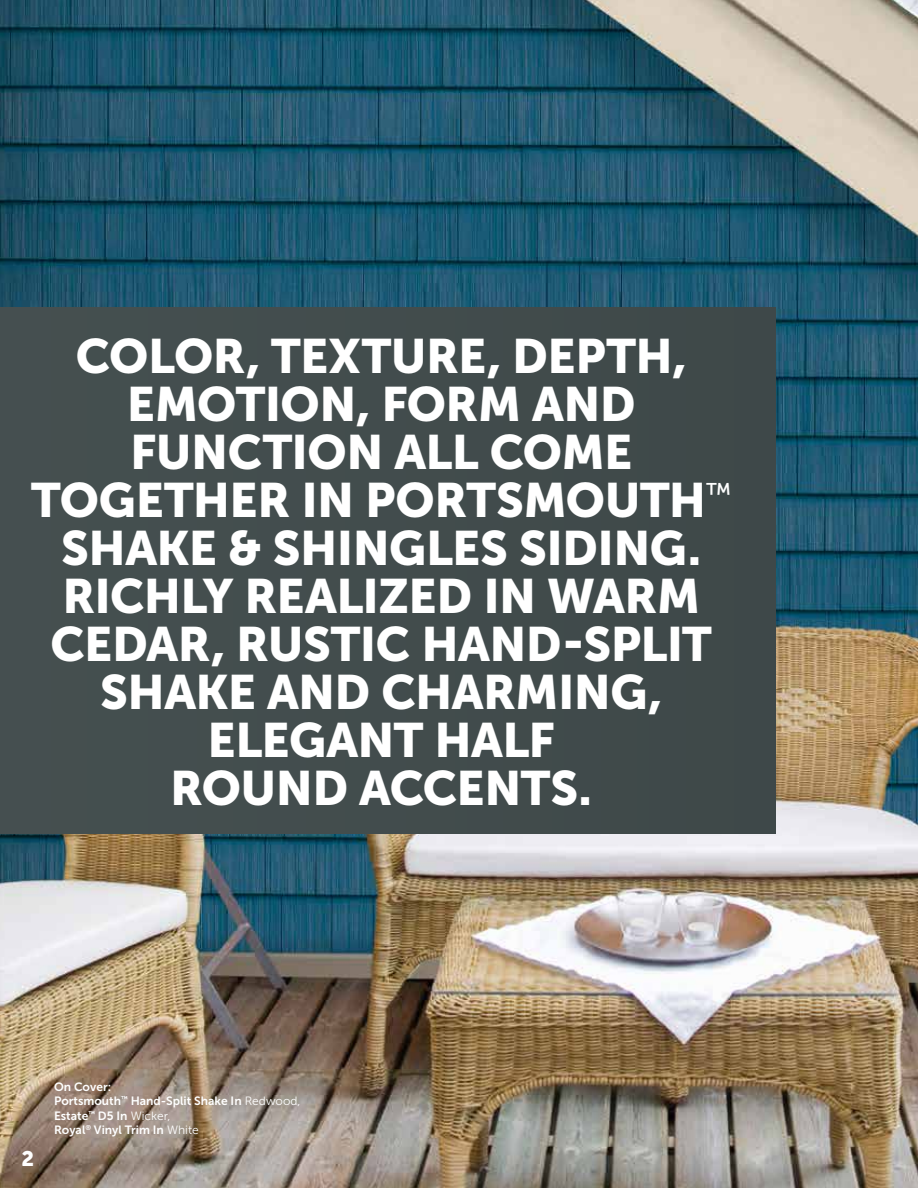
<style>
.page{position:relative;width:918px;height:1188px;background:#fff}
.page>*{position:absolute;margin:0;border:0;box-sizing:border-box;transform-origin:0 0}
.t1{font:48px/48px "Museo Sans 900";letter-spacing:-.01em;color:#fff;text-align:center}
.t2{font:21px "Museo Sans 900";color:#fff}
.t3{font:12px/14.4px "Museo Sans 700";color:#fff}
.s1{font-family:"Museo Sans 300"}
</style>
<div class="page">
<img style="left:0;top:0;width:918px;height:1188px">
<div style="left:0;top:308px;width:775px;height:526px;background:#424c4d"></div>
<p class="t1" style="left:31px;top:332px;width:702px">COLOR, TEXTURE, DEPTH,<br>EMOTION, FORM AND<br>FUNCTION ALL COME<br>TOGETHER IN PORTSMOUTH<sup>™<br></sup>SHAKE &amp; SHINGLES SIDING.<br>RICHLY REALIZED IN WARM<br>CEDAR, RUSTIC HAND-SPLIT<br>SHAKE AND CHARMING,<br>ELEGANT HALF<br>ROUND ACCENTS.</p>
<p class="t2" style="left:22px;top:1147px;width:14px">2</p>
<p class="t3" style="left:54px;top:1079px;width:248px">On Cover:<br>Portsmouth<sup>™</sup> Hand-Split Shake In <span class="s1">Redwood,<br></span>Estate<sup>™</sup> D5 In <span class="s1">Wicker,<br></span>Royal<sup>®</sup> Vinyl Trim In <span class="s1">White</span></p>
</div>
